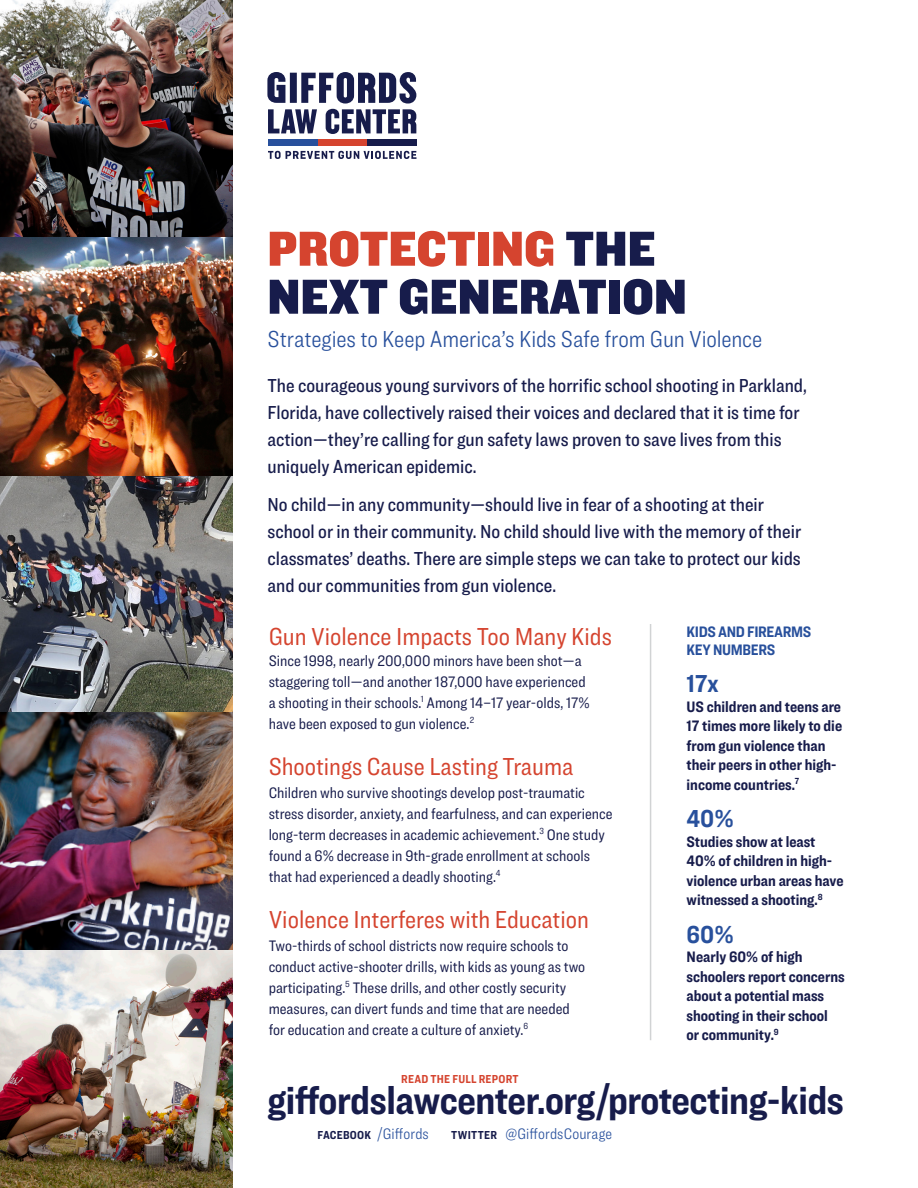
<style>
.page{position:relative;width:918px;height:1188px;background:#fff}
.page>*{position:absolute;margin:0;border:0;box-sizing:border-box;transform-origin:0 0}
.t1{font:51px/48px "Knockout 71 Full Middlewt";color:#171c4b}
.URL{font:700 40.5px "Ringside Condensed";letter-spacing:-.01em;color:#171c4b}
.t2{font:25.5px "Ringside Condensed";color:#d5442f}
.Body_Copy{font:700 25.5px "Ringside Condensed";color:#28509c}
.Section_Divider__Sub{font:300 24px "Ringside Condensed";letter-spacing:-.005em;color:#28509c}
.Intro_Paragraph{font:500 19.5px/27px "Ringside Condensed";color:#171c4b}
.t3{font:15.75px/21px "Ringside Condensed";color:#171c4b}
.Body_Copy-2{font:700 15.75px/19.5px "Ringside Condensed";color:#171c4b}
.t4{font:300 15.75px "Ringside Condensed";color:#28509c}
.t5{font:700 15.75px/18px "Ringside Condensed";letter-spacing:-.02em;color:#28509c}
.t6{font:700 12px "Ringside Condensed";letter-spacing:.025em;color:#d5442f}
.s1{color:#d5442f}
.s2{font-weight:700;font-size:12px;color:#171c4b}
</style>
<div class="page">
<hr style="left:650px;top:624px;width:1px;height:416px;background:#d1d3d4">
<svg style="left:268px;top:151px;width:148px;height:8px"></svg>
<div style="left:317px;top:139px;width:50px;height:7px;background:#d5442f"></div>
<div style="left:367px;top:139px;width:49px;height:7px;background:#171c4b"></div>
<div style="left:268px;top:139px;width:49px;height:7px;background:#28509c"></div>
<svg style="left:267px;top:72px;width:149px;height:62px"></svg>
<img style="left:0;top:0;width:232px;height:1188px">
<h1 class="t1" style="left:267px;top:223px;width:421px"><span class="s1">PROTECTING</span> THE<br>NEXT GENERATION</h1>
<p class="Section_Divider__Sub" style="left:267px;top:323px;width:497px">Strategies to Keep America’s Kids Safe from Gun Violence</p>
<p class="Intro_Paragraph" style="left:267px;top:372px;width:541px">The courageous young survivors of the horrific school shooting in Parkland, Florida, have collectively raised their voices and declared that it is time for action—they’re calling for gun safety laws proven to save lives from this uniquely American epidemic.</p>
<p class="Intro_Paragraph" style="left:267px;top:490px;width:535px">No child—in any community—should live in fear of a shooting at their school or in their community. No child should live with the memory of their classmates’ deaths. There are simple steps we can take to protect our kids and our communities from gun violence.</p>
<h3 class="t5" style="left:687px;top:622px;width:126px">KIDS AND FIREARMS<br>KEY NUMBERS</h3>
<p class="Body_Copy" style="left:687px;top:666px;width:33px">17x</p>
<p class="Body_Copy-2" style="left:687px;top:696px;width:157px">US children and teens are<br>17 times more likely to die from gun violence than their peers in other high&shy;income countries.<sup>7</sup></p>
<p class="Body_Copy" style="left:687px;top:801px;width:49px">40%</p>
<p class="Body_Copy-2" style="left:687px;top:831px;width:159px">Studies show at least<br>40% of children in high&shy;violence urban areas have witnessed a shooting.<sup>8</sup></p>
<p class="Body_Copy" style="left:687px;top:916px;width:49px">60%</p>
<p class="Body_Copy-2" style="left:687px;top:947px;width:160px">Nearly 60% of high schoolers report concerns about a potential mass shooting in their school<br>or community.<sup>9</sup></p>
<p class="t2" style="left:269px;top:619px;width:345px">Gun Violence Impacts Too Many Kids</p>
<p class="t3" style="left:269px;top:650px;width:323px">Since 1998, nearly 200,000 minors have been shot—a staggering toll—and another 187,000 have experienced a shooting in their schools.<sup>1</sup> Among 14–17 year-olds, 17% have been exposed to gun violence.<sup>2</sup></p>
<p class="t2" style="left:269px;top:749px;width:306px">Shootings Cause Lasting Trauma</p>
<p class="t3" style="left:269px;top:782px;width:346px">Children who survive shootings develop post-traumatic stress disorder, anxiety, and fearfulness, and can experience long-term decreases in academic achievement.<sup>3</sup> One study found a 6% decrease in 9th-grade enrollment at schools that had experienced a deadly shooting.<sup>4</sup></p>
<p class="t2" style="left:269px;top:902px;width:322px">Violence Interferes with Education</p>
<p class="t3" style="left:269px;top:935px;width:318px">Two-thirds of school districts now require schools to conduct active-shooter drills, with kids as young as two participating.<sup>5</sup> These drills, and other costly security measures, can divert funds and time that are needed for education and create a culture of anxiety.<sup>6</sup></p>
<p class="t6" style="left:401px;top:1071px;width:119px">READ THE FULL REPORT</p>
<p class="URL" style="left:267px;top:1072px;width:578px">giffordslawcenter.org/protecting-kids</p>
<p class="t4" style="left:318px;top:1123px;width:113px"><span class="s2">FACEBOOK</span> /Giffords</p>
<p class="t4" style="left:451px;top:1123px;width:162px"><span class="s2">TWITTER</span> @GiffordsCourage</p>
</div>
